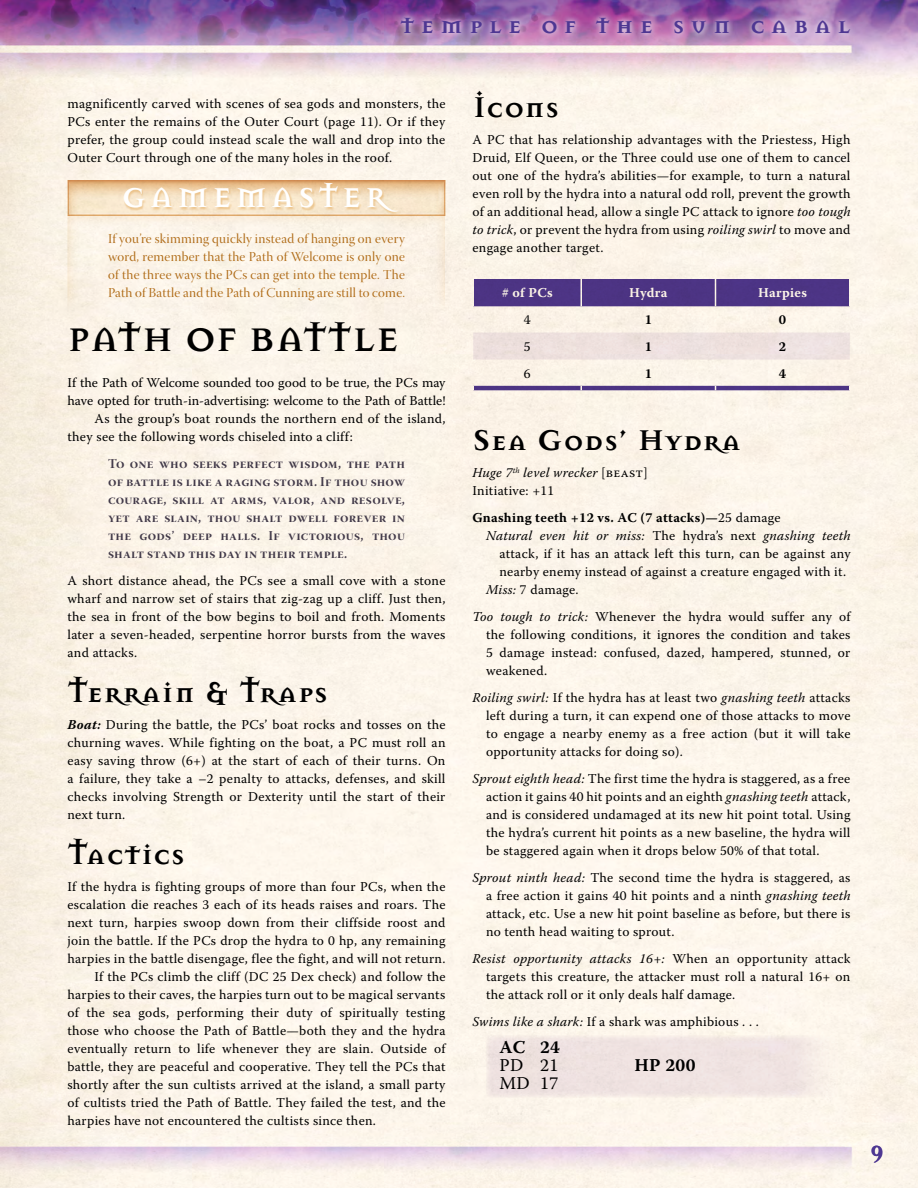
<style>
.page{position:relative;width:918px;height:1188px;background:#fff}
.page>*{position:absolute;margin:0;border:0;box-sizing:border-box;transform-origin:0 0}
.t1{font:700 36px "Mason Serif";letter-spacing:.02em;color:#000}
.t2{font:700 31.5px "Mason Serif";letter-spacing:.02em;color:#000}
.t3{font:700 30px "Mason Serif";letter-spacing:.12em;color:#fff}
.t4{font:700 27px "Mason Serif";letter-spacing:.22em;color:#4e3792}
.t5{font:700 24px "Mason Serif";color:#4e3792}
.t6{font:700 18px "Warnock Pro";letter-spacing:.02em;color:#000}
.t7{font:18px "Warnock Pro";letter-spacing:.02em;color:#000}
.t8{font:13.5px/18px "Warnock Pro";letter-spacing:.02em;color:#000;text-align:justify}
.t9{font:13.5px/18px "Warnock Pro Bold Disp";letter-spacing:.02em;color:#423a49;text-align:justify}
.t10{font:13.5px/18px "Warnock Pro Disp";letter-spacing:.02em;color:#b06c18;text-align:justify}
.t11{font:italic 13.5px "Warnock Pro";letter-spacing:.02em;color:#000}
.t12{font:700 13.5px "Warnock Pro";letter-spacing:.025em;color:#000}
.t13{font:700 13.5px "Warnock Pro";letter-spacing:.02em;color:#fff}
.s1{font-style:italic}
.s2{font-weight:700;font-style:italic}
.s3{font-weight:400}
.s4{font-style:normal}
</style>
<div class="page">
<img style="left:0;top:0;width:918px;height:1188px">
<svg style="left:394px;top:10px;width:462px;height:30px;background:#ad7ab4"></svg>
<svg style="left:472px;top:279px;width:378px;height:111px;background:#c6b8c9"></svg>
<div style="left:55px;top:203px;width:404px;height:113px;background:#fbf3e7"></div>
<svg style="left:55px;top:168px;width:403px;height:49px;background:#f3dfc5"></svg>
<div style="left:124px;top:184px;width:277px;height:31px;background:#e7b774;opacity:.66"></div>
<div style="left:486px;top:1035px;width:364px;height:63px;background:linear-gradient(to right,#ecdfde,#f5eae6)"></div>
<h3 class="t4" style="left:401px;top:9px;width:451px">temple of the sun cabal</h3>
<p class="t8" style="left:68px;top:94px;width:380px">magnificently carved with scenes of sea gods and monsters, the PCs enter the remains of the Outer Court (page 11). Or if they prefer, the group could instead scale the wall and drop into the Outer Court through one of the many holes in the roof.</p>
<h2 class="t2" style="left:472px;top:89px;width:88px">Icons</h2>
<p class="t8" style="left:472px;top:130px;width:380px">A PC that has relationship advantages with the Priestess, High Druid, Elf Queen, or the Three could use one of them to cancel out one of the hydra’s abilities—for example, to turn a natural even roll by the hydra into a natural odd roll, prevent the growth of an additional head, allow a single PC attack to ignore <span class="s1">too tough to trick</span>, or prevent the hydra from using <span class="s1">roiling swirl</span> to move and engage another target.</p>
<h3 class="t3" style="left:122px;top:180px;width:267px">GAMEMASTER</h3>
<p class="t10" style="left:108px;top:231px;width:299px">If you’re skimming quickly instead of hanging on every word, remember that the Path of Welcome is only one of the three ways the PCs can get into the temple. The Path of Battle and the Path of Cunning are still to come.</p>
<p class="t13" style="left:502px;top:284px;width:53px"># of PCs</p>
<p class="t13" style="left:629px;top:284px;width:40px">Hydra</p>
<p class="t13" style="left:758px;top:284px;width:50px">Harpies</p>
<p class="t8" style="left:524px;top:310px;width:8px">4</p>
<p class="t12" style="left:645px;top:311px;width:9px">1</p>
<p class="t12" style="left:779px;top:311px;width:9px">0</p>
<p class="t8" style="left:524px;top:337px;width:8px">5</p>
<p class="t12" style="left:645px;top:338px;width:9px">1</p>
<p class="t12" style="left:779px;top:338px;width:9px">2</p>
<p class="t8" style="left:524px;top:364px;width:8px">6</p>
<p class="t12" style="left:645px;top:365px;width:9px">1</p>
<p class="t12" style="left:779px;top:365px;width:9px">4</p>
<h1 class="t1" style="left:68px;top:319px;width:334px">PATH OF BATTLE</h1>
<p class="t8" style="left:68px;top:373px;width:380px">If the Path of Welcome sounded too good to be true, the PCs may</p>
<p class="t8" style="left:68px;top:391px;width:379px">have opted for truth-in-advertising: welcome to the Path of Battle!</p>
<p class="t8" style="left:94px;top:409px;width:352px">As the group’s boat rounds the northern end of the island,</p>
<p class="t8" style="left:68px;top:427px;width:287px">they see the following words chiseled into a cliff:</p>
<p class="t9" style="left:108px;top:454px;width:299px">To one who seeks perfect wisdom, the path of battle is like a raging storm. If thou show courage, skill at arms, valor, and resolve, yet are slain, thou shalt dwell forever in the gods’ deep halls. If victorious, thou shalt stand this day in their temple.</p>
<p class="t8" style="left:68px;top:571px;width:380px">A short distance ahead, the PCs see a small cove with a stone wharf and narrow set of stairs that zig-zag up a cliff. Just then, the sea in front of the bow begins to boil and froth. Moments later a seven-headed, serpentine horror bursts from the waves and attacks.</p>
<h2 class="t2" style="left:68px;top:674px;width:262px">Terrain &amp; Traps</h2>
<p class="t8" style="left:68px;top:715px;width:380px"><span class="s2">Boat:</span> During the battle, the PCs’ boat rocks and tosses on the churning waves. While fighting on the boat, a PC must roll an easy saving throw (6+) at the start of each of their turns. On a failure, they take a –2 penalty to attacks, defenses, and skill checks involving Strength or Dexterity until the start of their next turn.</p>
<h2 class="t2" style="left:68px;top:836px;width:119px">Tactics</h2>
<p class="t8" style="left:68px;top:877px;width:379px">If the hydra is fighting groups of more than four PCs, when the</p>
<p class="t8" style="left:68px;top:895px;width:380px">escalation die reaches 3 each of its heads raises and roars. The</p>
<p class="t8" style="left:68px;top:913px;width:380px">next turn, harpies swoop down from their cliffside roost and</p>
<p class="t8" style="left:68px;top:931px;width:379px">join the battle. If the PCs drop the hydra to 0 hp, any remaining</p>
<p class="t8" style="left:68px;top:949px;width:379px">harpies in the battle disengage, flee the fight, and will not return.</p>
<p class="t8" style="left:94px;top:967px;width:353px">If the PCs climb the cliff (DC 25 Dex check) and follow the</p>
<p class="t8" style="left:68px;top:985px;width:379px">harpies to their caves, the harpies turn out to be magical servants</p>
<p class="t8" style="left:68px;top:1003px;width:379px">of the sea gods, performing their duty of spiritually testing</p>
<p class="t8" style="left:68px;top:1021px;width:379px">those who choose the Path of Battle—both they and the hydra</p>
<p class="t8" style="left:68px;top:1039px;width:381px">eventually return to life whenever they are slain. Outside of</p>
<p class="t8" style="left:68px;top:1057px;width:379px">battle, they are peaceful and cooperative. They tell the PCs that</p>
<p class="t8" style="left:68px;top:1075px;width:380px">shortly after the sun cultists arrived at the island, a small party</p>
<p class="t8" style="left:68px;top:1093px;width:380px">of cultists tried the Path of Battle. They failed the test, and the</p>
<p class="t8" style="left:68px;top:1111px;width:310px">harpies have not encountered the cultists since then.</p>
<h2 class="t2" style="left:472px;top:422px;width:270px">Sea Gods’ Hydra</h2>
<p class="t8" style="left:472px;top:463px;width:177px"><span class="s1">Huge 7</span><sup>th</sup> <span class="s1">level wrecker</span> [beast]<br>Initiative: +11</p>
<p class="t12" style="left:473px;top:509px;width:310px">Gnashing teeth +12 vs. AC (7 attacks)—<span class="s3">25 damage</span></p>
<p class="t11" style="left:486px;top:527px;width:366px">Natural even hit or miss: <span class="s4">The hydra’s next</span> gnashing teeth</p>
<p class="t8" style="left:500px;top:544px;width:353px">attack, if it has an attack left this turn, can be against any</p>
<p class="t8" style="left:500px;top:562px;width:348px">nearby enemy instead of against a creature engaged with it.</p>
<p class="t8" style="left:486px;top:580px;width:94px"><span class="s1">Miss:</span> 7 damage.</p>
<p class="t8" style="left:486px;top:607px;width:367px;text-indent:-14px"><span class="s1">Too tough to trick:</span> Whenever the hydra would suffer any of the following conditions, it ignores the condition and takes 5 damage instead: confused, dazed, hampered, stunned, or weakened.</p>
<p class="t8" style="left:486px;top:688px;width:366px;text-indent:-14px"><span class="s1">Roiling swirl:</span> If the hydra has at least two <span class="s1">gnashing teeth</span> attacks left during a turn, it can expend one of those attacks to move to engage a nearby enemy as a free action (but it will take opportunity attacks for doing so).</p>
<p class="t8" style="left:486px;top:769px;width:366px;text-indent:-14px"><span class="s1">Sprout eighth head:</span> The first time the hydra is staggered, as a free action it gains 40 hit points and an eighth <span class="s1">gnashing teeth</span> attack, and is considered undamaged at its new hit point total. Using the hydra’s current hit points as a new baseline, the hydra will be staggered again when it drops below 50% of that total.</p>
<p class="t8" style="left:486px;top:868px;width:366px;text-indent:-14px"><span class="s1">Sprout ninth head:</span> The second time the hydra is staggered, as a free action it gains 40 hit points and a ninth <span class="s1">gnashing teeth </span>attack, etc. Use a new hit point baseline as before, but there is no tenth head waiting to sprout.</p>
<p class="t8" style="left:486px;top:949px;width:366px;text-indent:-14px"><span class="s1">Resist opportunity attacks 16+:</span> When an opportunity attack targets this creature, the attacker must roll a natural 16+ on the attack roll or it only deals half damage.</p>
<p class="t8" style="left:473px;top:1012px;width:288px"><span class="s1">Swims like a shark:</span> If a shark was amphibious . . .</p>
<h3 class="t6" style="left:500px;top:1036px;width:62px">AC 24</h3>
<h3 class="t7" style="left:500px;top:1054px;width:60px">PD 21</h3>
<h3 class="t6" style="left:634px;top:1054px;width:62px">HP 200</h3>
<h3 class="t7" style="left:500px;top:1072px;width:60px">MD 17</h3>
<h3 class="t5" style="left:871px;top:1139px;width:15px">9</h3>
</div>
